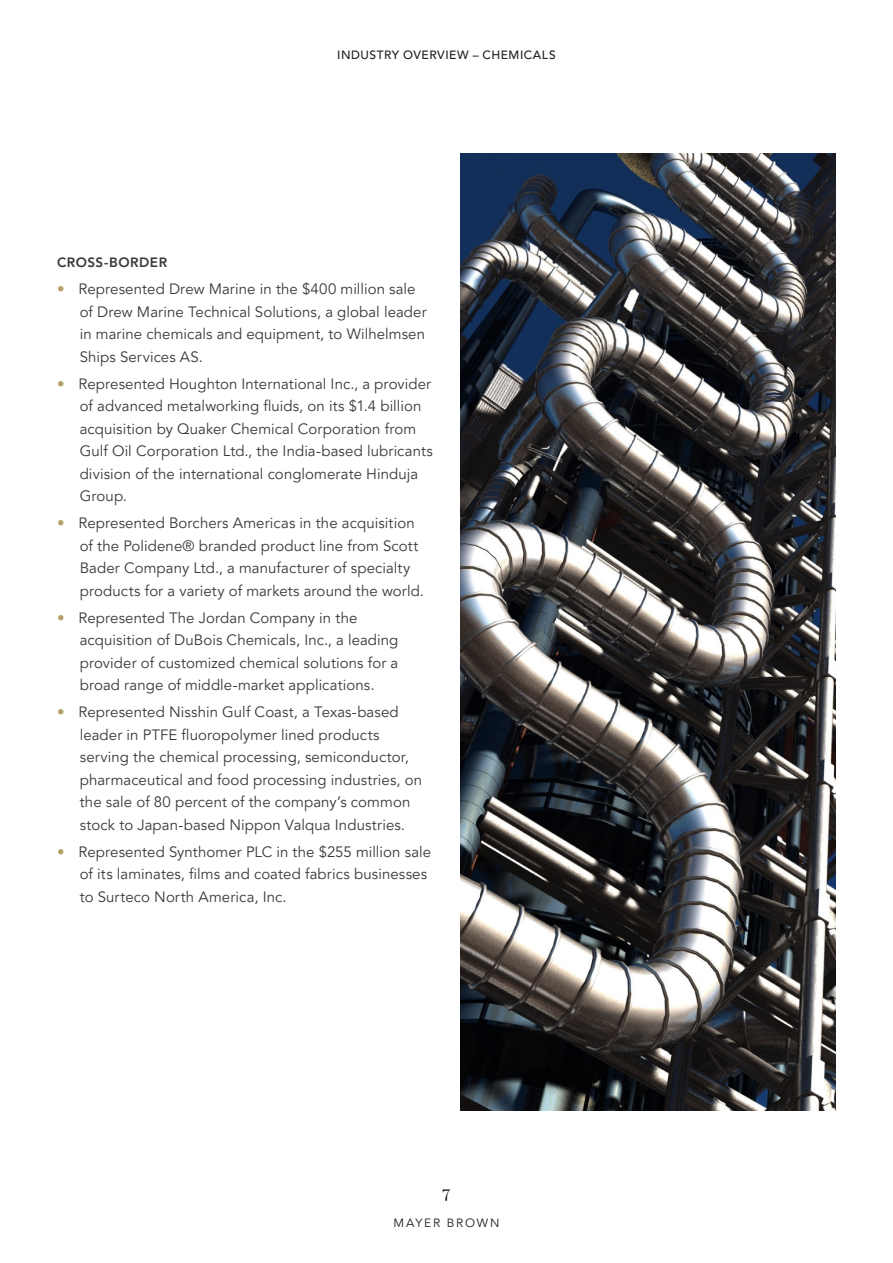
<style>
.page{position:relative;width:893px;height:1263px;background:#fff}
.page>*{position:absolute;margin:0;border:0;box-sizing:border-box;transform-origin:0 0}
.t1{font:16.5px "Burgess Pro";color:#231f20}
.t2{font:15px/22.5px "Avenir LT Pro";letter-spacing:.005em;color:#383938}
.t3{font:800 13.5px "Avenir LT Pro";letter-spacing:.035em;color:#383938}
.t4{font:500 12px "Avenir LT Pro";letter-spacing:.04em;color:#231f20}
.t5{font:12px "Avenir LT Pro";letter-spacing:.15em;color:#231f20}
.s1{color:#b39e66}
</style>
<div class="page">
<img style="left:460px;top:154px;width:376px;height:957px">
<p class="t4" style="left:337px;top:47px;width:220px">INDUSTRY OVERVIEW – CHEMICALS</p>
<h3 class="t3" style="left:57px;top:254px;width:112px">CROSS-BORDER</h3>
<p class="t2" style="left:80px;top:278px;width:348px;text-indent:-22px"><span class="s1">•</span> Represented Drew Marine in the $400 million sale of Drew Marine Technical Solutions, a global leader in marine chemicals and equipment, to Wilhelmsen Ships Services AS.</p>
<p class="t2" style="left:80px;top:373px;width:355px;text-indent:-22px"><span class="s1">•</span> Represented Houghton International Inc., a provider of advanced metalworking fluids, on its $1.4 billion acquisition by Quaker Chemical Corporation from Gulf Oil Corporation Ltd., the India-based lubricants division of the international conglomerate Hinduja Group.</p>
<p class="t2" style="left:80px;top:512px;width:346px;text-indent:-22px"><span class="s1">•</span> Represented Borchers Americas in the acquisition of the Polidene® branded product line from Scott Bader Company Ltd., a manufacturer of specialty products for a variety of markets around the world.</p>
<p class="t2" style="left:80px;top:607px;width:320px;text-indent:-22px"><span class="s1">•</span> Represented The Jordan Company in the acquisition of DuBois Chemicals, Inc., a leading provider of customized chemical solutions for a broad range of middle-market applications.</p>
<p class="t2" style="left:80px;top:701px;width:344px;text-indent:-22px"><span class="s1">•</span> Represented Nisshin Gulf Coast, a Texas-based leader in PTFE fluoropolymer lined products serving the chemical processing, semiconductor, pharmaceutical and food processing industries, on the sale of 80 percent of the company’s common stock to Japan-based Nippon Valqua Industries.</p>
<p class="t2" style="left:80px;top:841px;width:353px;text-indent:-22px"><span class="s1">•</span> Represented Synthomer PLC in the $255 million sale of its laminates, films and coated fabrics businesses to Surteco North America, Inc.</p>
<p class="t1" style="left:442px;top:1185px;width:10px">7</p>
<p class="t5" style="left:393px;top:1215px;width:108px">MAYER BROWN</p>
</div>
